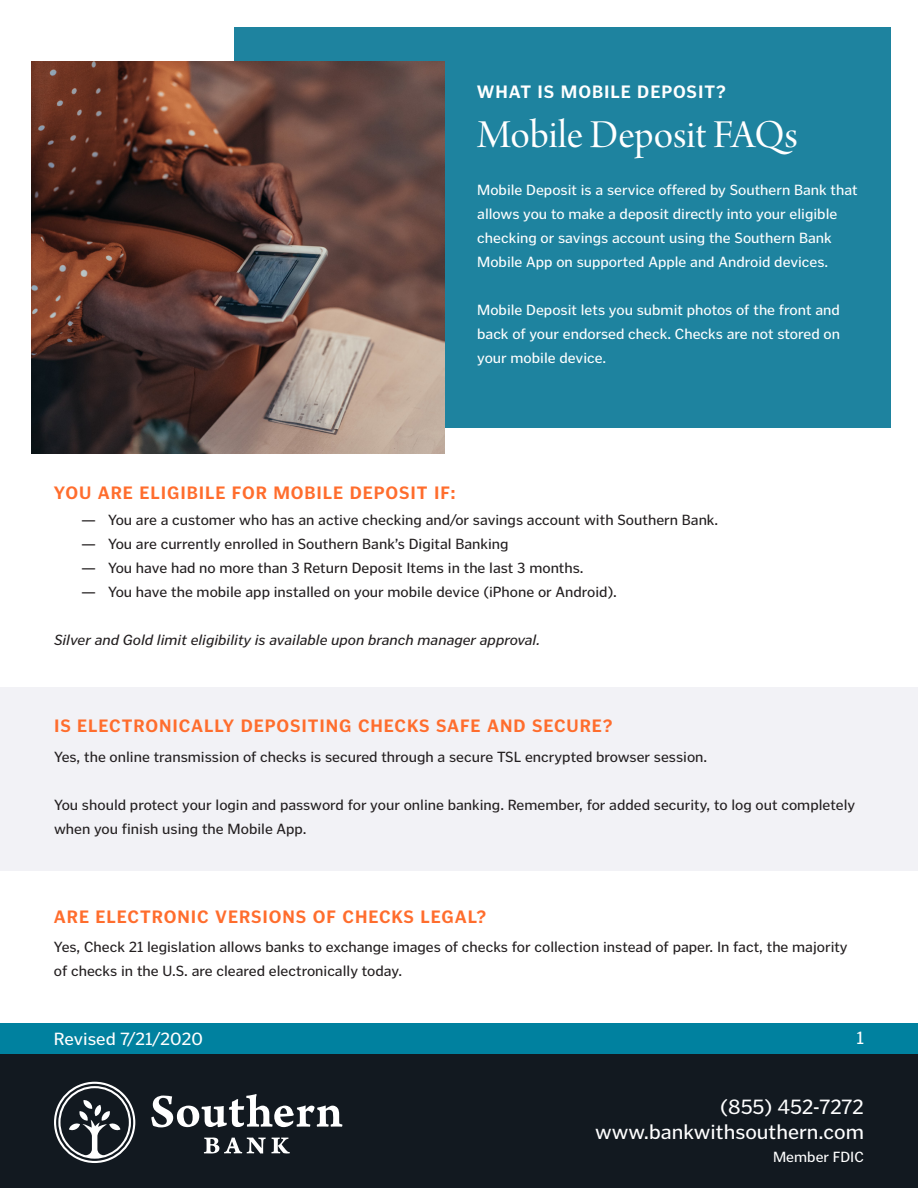
<style>
.page{position:relative;width:918px;height:1188px;background:#fff}
.page>*{position:absolute;margin:0;border:0;box-sizing:border-box;transform-origin:0 0}
.t1{font:42px "Arno Pro Display";color:#fff}
.t2{font:21px "Poynter Gothic Text";color:#fff}
.t3{font:700 18px "Poynter Gothic Text";letter-spacing:.05em;color:#ff6d2d}
.t4{font:700 18px "Poynter Gothic Text";letter-spacing:.05em;color:#fff}
.t5{font:18px "Poynter Gothic Text";color:#fff}
.t6{font:15px/24px "Poynter Gothic Text";color:#231f20}
.t7{font:15px/24px "Poynter Gothic Text";color:#fff}
.t8{font:italic 15px "Poynter Gothic Text";color:#231f20}
</style>
<div class="page">
<div style="left:0;top:687px;width:918px;height:183px;background:#f2f2f6"></div>
<div style="left:0;top:1054px;width:918px;height:134px;background:#121920"></div>
<div style="left:234px;top:27px;width:657px;height:401px;background:#1e839f"></div>
<img style="left:31px;top:62px;width:414px;height:392px">
<div style="left:0;top:1023px;width:918px;height:31px;background:#00819f"></div>
<svg style="left:204px;top:1138px;width:86px;height:16px"></svg>
<svg style="left:151px;top:1094px;width:191px;height:33px"></svg>
<svg style="left:54px;top:1082px;width:81px;height:81px"></svg>
<p class="t4" style="left:477px;top:82px;width:250px">WHAT IS MOBILE DEPOSIT?</p>
<p class="t1" style="left:477px;top:111px;width:322px">Mobile Deposit FAQs</p>
<p class="t7" style="left:477px;top:178px;width:382px">Mobile Deposit is a service offered by Southern Bank that allows you to make a deposit directly into your eligible checking or savings account using the Southern Bank Mobile App on supported Apple and Android devices.</p>
<p class="t7" style="left:477px;top:298px;width:364px;text-align:justify">Mobile Deposit lets you submit photos of the front and back of your endorsed check. Checks are not stored on your mobile device.</p>
<p class="t3" style="left:54px;top:483px;width:403px">YOU ARE ELIGIBILE FOR MOBILE DEPOSIT IF:</p>
<p class="t6" style="left:81px;top:507px;width:639px">— You are a customer who has an active checking and/or savings account with Southern Bank.</p>
<p class="t6" style="left:81px;top:531px;width:429px">— You are currently enrolled in Southern Bank’s Digital Banking</p>
<p class="t6" style="left:81px;top:555px;width:504px">— You have had no more than 3 Return Deposit Items in the last 3 months.</p>
<p class="t6" style="left:81px;top:579px;width:538px">— You have the mobile app installed on your mobile device (iPhone or Android).</p>
<p class="t8" style="left:54px;top:631px;width:488px">Silver and Gold limit eligibility is available upon branch manager approval.</p>
<p class="t3" style="left:54px;top:716px;width:560px">IS ELECTRONICALLY DEPOSITING CHECKS SAFE AND SECURE?</p>
<p class="t6" style="left:54px;top:745px;width:655px">Yes, the online transmission of checks is secured through a secure TSL encrypted browser session.</p>
<p class="t6" style="left:54px;top:793px;width:803px">You should protect your login and password for your online banking. Remember, for added security, to log out completely when you finish using the Mobile App.</p>
<p class="t3" style="left:54px;top:906px;width:434px">ARE ELECTRONIC VERSIONS OF CHECKS LEGAL?</p>
<p class="t6" style="left:54px;top:935px;width:795px">Yes, Check 21 legislation allows banks to exchange images of checks for collection instead of paper. In fact, the majority of checks in the U.S. are cleared electronically today.</p>
<p class="t5" style="left:54px;top:1029px;width:151px">Revised 7/21/2020</p>
<p class="t5" style="left:857px;top:1028px;width:9px">1</p>
<p class="t2" style="left:720px;top:1095px;width:145px">(855) 452-7272</p>
<p class="t2" style="left:595px;top:1120px;width:270px">www.bankwithsouthern.com</p>
<p class="t7" style="left:773px;top:1145px;width:92px">Member FDIC</p>
</div>
